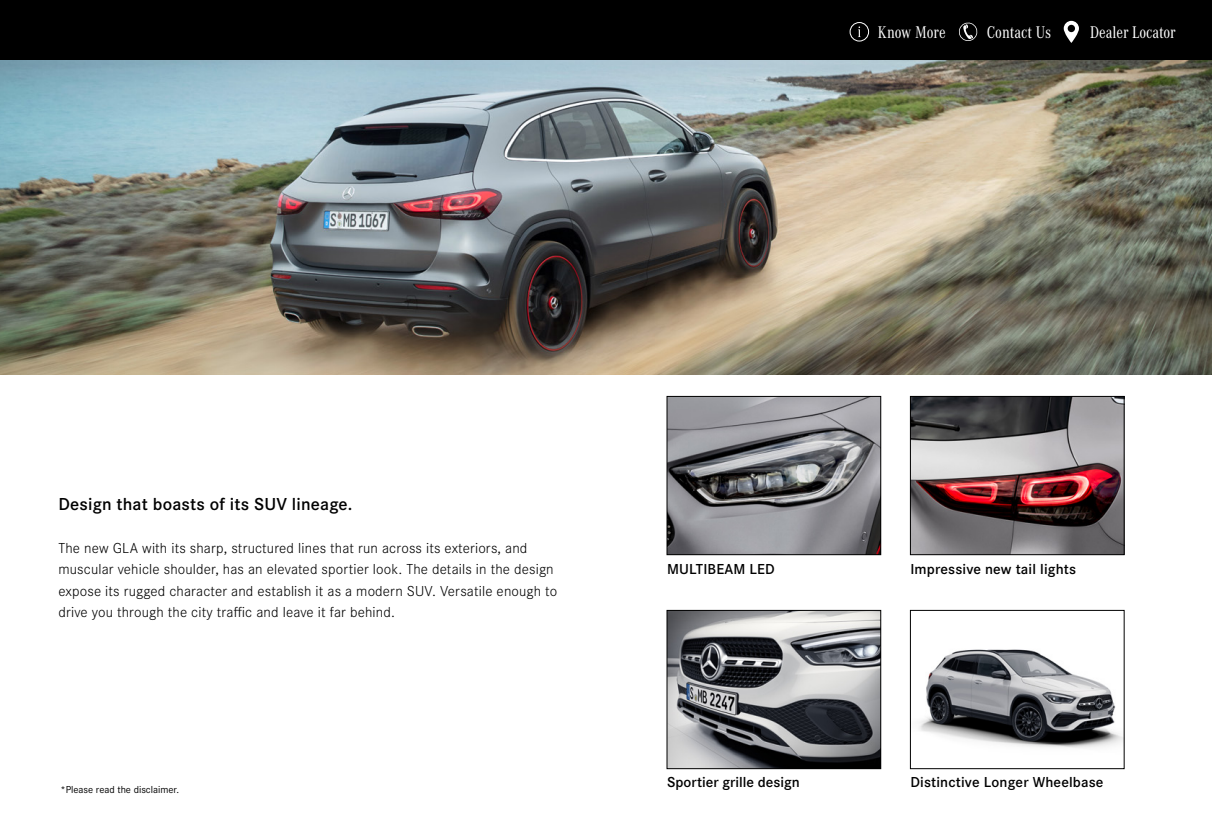
<style>
.page{position:relative;width:1212px;height:821px;background:#fff}
.page>*{position:absolute;margin:0;border:0;box-sizing:border-box;transform-origin:0 0}
.t1{font:600 18px "Corporate S";letter-spacing:.01em;color:#000}
.t2{font:17.55px "Corporate A Con";color:#fff}
.t3{font:300 15px/21.3px "Corporate S";letter-spacing:.01em;color:#000}
.t4{font:600 15px "Corporate S";letter-spacing:.01em;color:#000}
.t5{font:10.5px "Corporate S";color:#000}
</style>
<div class="page">
<div style="left:0;top:0;width:1212px;height:61px;background:#000"></div>
<svg style="left:1064px;top:21px;width:15px;height:22px"></svg>
<svg style="left:959px;top:22px;width:18px;height:19px"></svg>
<div style="left:850px;top:22px;width:19px;height:19px;border:1px solid #fff;border-radius:50%"></div>
<svg style="left:849px;top:22px;width:12px;height:20px"></svg>
<img style="left:0;top:61px;width:1212px;height:313px">
<img style="left:669px;top:398px;width:210px;height:155px">
<div style="left:667px;top:396px;width:214px;height:159px;border:1px solid #000"></div>
<img style="left:669px;top:612px;width:210px;height:155px">
<div style="left:667px;top:610px;width:214px;height:159px;border:1px solid #000"></div>
<img style="left:912px;top:398px;width:210px;height:155px">
<div style="left:910px;top:396px;width:214px;height:159px;border:1px solid #000"></div>
<img style="left:919px;top:649px;width:203px;height:99px">
<div style="left:910px;top:610px;width:214px;height:159px;border:1px solid #000"></div>
<p class="t2" style="left:878px;top:23px;width:69px">Know More</p>
<p class="t2" style="left:978px;top:23px;width:66px">Contact Us</p>
<p class="t2" style="left:987px;top:23px;width:66px">Contact Us</p>
<p class="t2" style="left:1090px;top:23px;width:87px">Dealer Locator</p>
<p class="t2" style="left:869px;top:23px;width:61px">Test Drive</p>
<p class="t1" style="left:58px;top:494px;width:296px">Design that boasts of its SUV lineage.</p>
<p class="t3" style="left:58px;top:537px;width:500px">The new GLA with its sharp, structured lines that run across its exteriors, and muscular vehicle shoulder, has an elevated sportier look. The details in the design expose its rugged character and establish it as a modern SUV. Versatile enough to drive you through the city traffic and leave it far behind.</p>
<p class="t5" style="left:60px;top:783px;width:120px">*Please read the disclaimer.</p>
<p class="t4" style="left:667px;top:560px;width:109px">MULTIBEAM LED</p>
<p class="t4" style="left:667px;top:773px;width:134px">Sportier grille design</p>
<p class="t4" style="left:910px;top:560px;width:167px">Impressive new tail lights</p>
<p class="t4" style="left:910px;top:773px;width:195px">Distinctive Longer Wheelbase</p>
</div>
